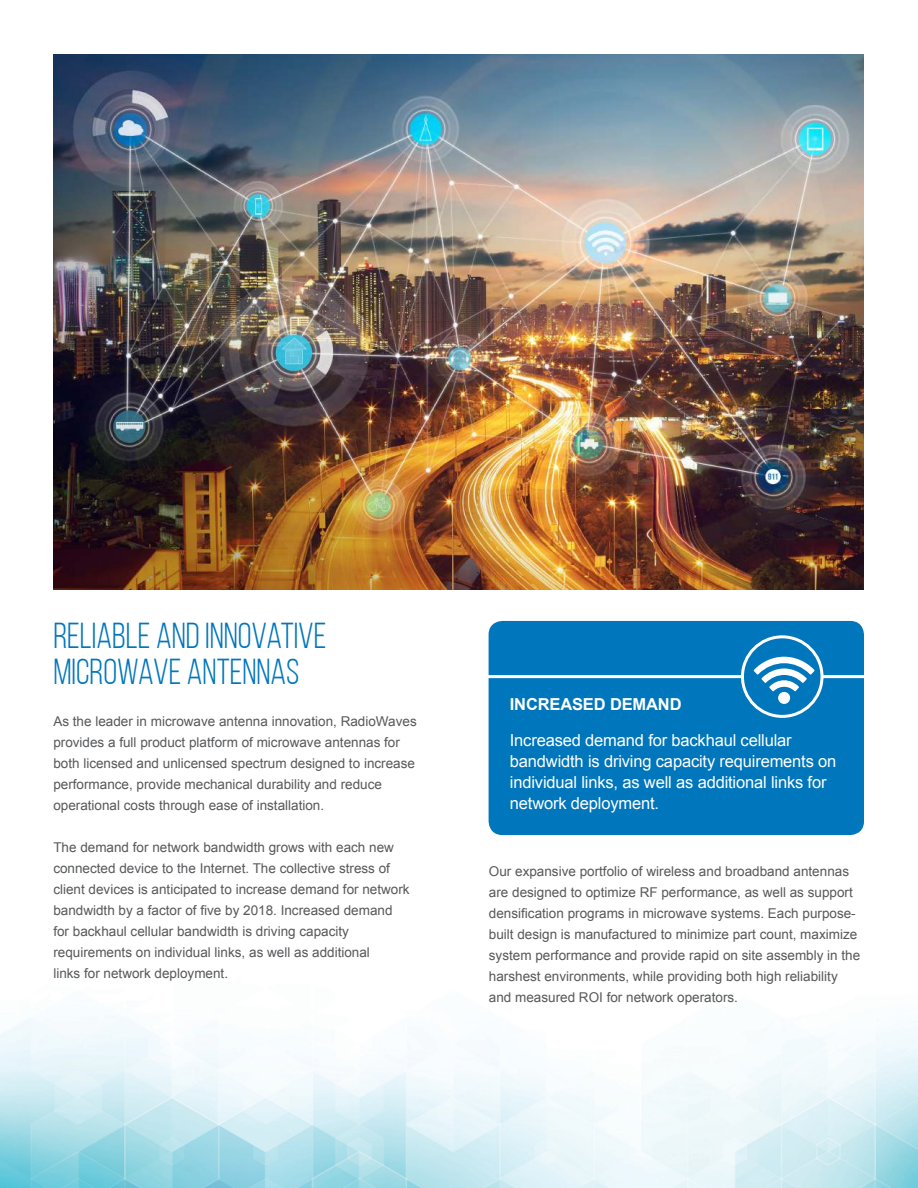
<style>
.page{position:relative;width:918px;height:1188px;background:#fff}
.page>*{position:absolute;margin:0;border:0;box-sizing:border-box;transform-origin:0 0}
.t1{font:36px/36px "Bebas Neue";color:#0076bc}
.t2{font:16.5px/21px "Arial";letter-spacing:-.01em;color:#fff}
.t3{font:700 16.5px "Arial";letter-spacing:-.01em;color:#fff}
.t4{font:13.5px/21px "Arial";color:#57585a}
</style>
<div class="page">
<img style="left:0;top:1011px;width:918px;height:177px">
<div style="left:489px;top:621px;width:375px;height:214px;background:#0076bc;border-radius:14px"></div>
<hr style="left:475px;top:675px;width:396px;height:3px;background:#fff">
<div style="left:742px;top:637px;width:80px;height:79px;background:#0076bc;border-radius:50%"></div>
<div style="left:741px;top:635px;width:83px;height:83px;border:3px solid #fff;border-radius:50%"></div>
<img style="left:53px;top:54px;width:811px;height:536px">
<div style="left:778px;top:692px;width:12px;height:12px;background:#fff;border-radius:50%"></div>
<svg style="left:754px;top:657px;width:60px;height:35px"></svg>
<h1 class="t1" style="left:53px;top:618px;width:275px">RELIABLE AND INNOVATIVE<br>MICROWAVE ANTENNAS</h1>
<p class="t4" style="left:53px;top:712px;width:365px">As the leader in microwave antenna innovation, RadioWaves provides a full product platform of microwave antennas for both licensed and unlicensed spectrum designed to increase performance, provide mechanical durability and reduce operational costs through ease of installation.</p>
<p class="t4" style="left:53px;top:838px;width:358px">The demand for network bandwidth grows with each new connected device to the Internet. The collective stress of client devices is anticipated to increase demand for network bandwidth by a factor of five by 2018. Increased demand for backhaul cellular bandwidth is driving capacity requirements on individual links, as well as additional<br>links for network deployment.</p>
<p class="t3" style="left:510px;top:695px;width:173px">INCREASED DEMAND</p>
<p class="t2" style="left:510px;top:731px;width:328px">Increased demand for backhaul cellular bandwidth is driving capacity requirements on individual links, as well as additional links for network deployment.</p>
<p class="t4" style="left:489px;top:862px;width:373px">Our expansive portfolio of wireless and broadband antennas are designed to optimize RF performance, as well as support densification programs in microwave systems. Each purpose&shy;built design is manufactured to minimize part count, maximize system performance and provide rapid on site assembly in the harshest environments, while providing both high reliability and measured ROI for network operators.</p>
</div>
